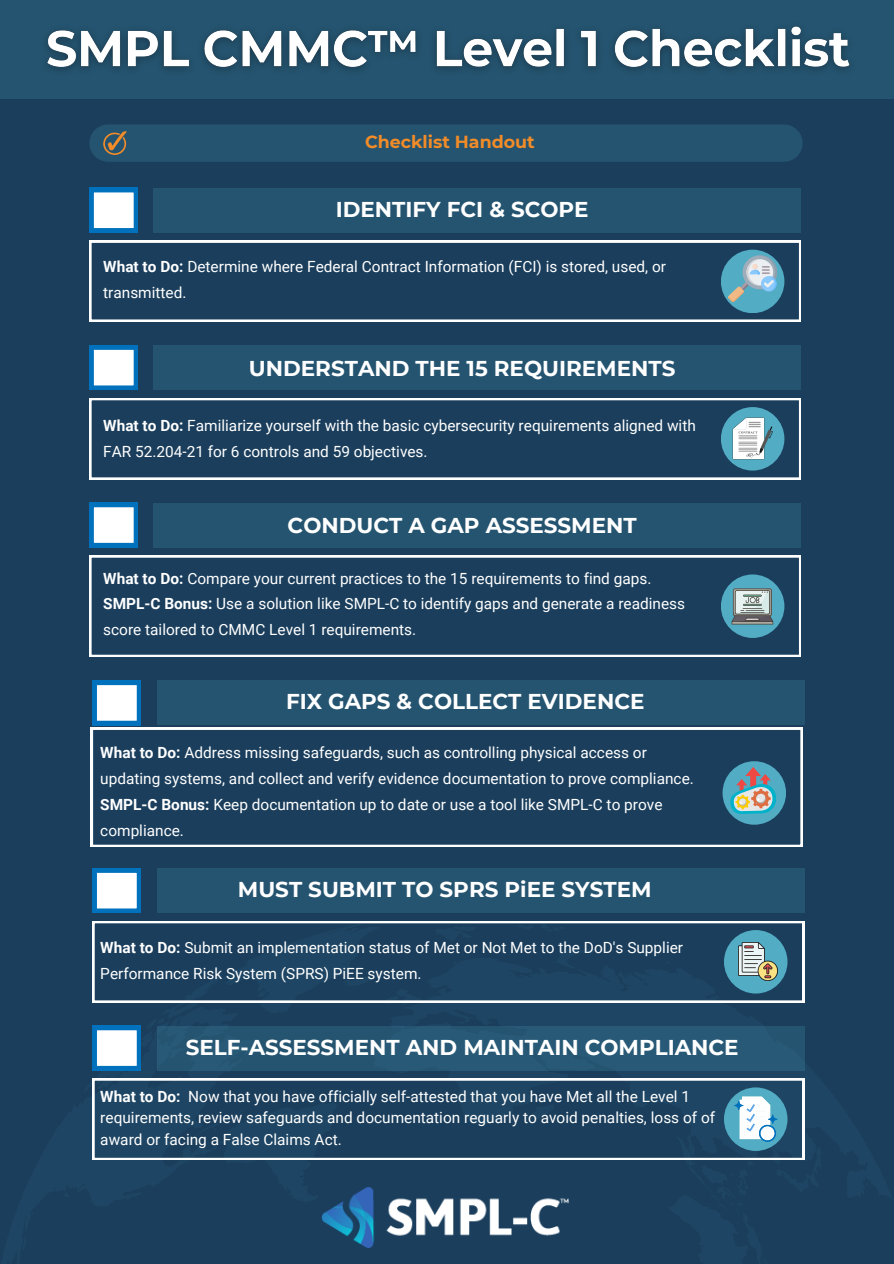
<style>
.page{position:relative;width:894px;height:1264px;background:#fff}
.page>*{position:absolute;margin:0;border:0;box-sizing:border-box;transform-origin:0 0}
.t1{font:700 21.45px "Montserrat";color:#fff}
.t2{font:700 17.4px "Montserrat";color:#f28c28}
.t3{font:15.45px/25.8px "Roboto";color:#fff}
.s1{font-weight:700}
</style>
<div class="page">
<div style="left:0;top:0;width:893px;height:1263px;background:#1a3e5c"></div>
<svg style="left:372px;top:957px;width:433px;height:243px"></svg>
<svg style="left:385px;top:1002px;width:36px;height:3px"></svg>
<div style="left:0;top:0;width:893px;height:98px;background:#255470"></div>
<svg style="left:89px;top:555px;width:711px;height:101px"></svg>
<div style="left:89px;top:124px;width:713px;height:38px;background:#255470;border-radius:19px"></div>
<svg style="left:103px;top:131px;width:24px;height:24px"></svg>
<svg style="left:89px;top:241px;width:711px;height:81px"></svg>
<div style="left:154px;top:188px;width:646px;height:44px;background:#255470"></div>
<svg style="left:89px;top:188px;width:49px;height:44px;background:#a7cee8"></svg>
<div style="left:720px;top:250px;width:64px;height:63px;background:#52acc4;border-radius:50%"></div>
<svg style="left:89px;top:398px;width:711px;height:81px"></svg>
<div style="left:154px;top:345px;width:646px;height:45px;background:#255470"></div>
<svg style="left:89px;top:345px;width:49px;height:45px;background:#a3cce7"></svg>
<div style="left:720px;top:407px;width:64px;height:63px;background:#52acc4;border-radius:50%"></div>
<img style="left:732px;top:417px;width:40px;height:43px">
<div style="left:154px;top:503px;width:646px;height:44px;background:#255470"></div>
<svg style="left:89px;top:503px;width:49px;height:44px;background:#a7cee8"></svg>
<div style="left:720px;top:574px;width:64px;height:64px;background:#52acc4;border-radius:50%"></div>
<svg style="left:731px;top:588px;width:42px;height:36px;background:#97a2a1"></svg>
<svg style="left:91px;top:727px;width:711px;height:120px"></svg>
<div style="left:157px;top:680px;width:647px;height:45px;background:#255470"></div>
<svg style="left:92px;top:680px;width:49px;height:45px;background:#a3cce7"></svg>
<div style="left:722px;top:761px;width:63px;height:63px;background:#52acc4;border-radius:50%"></div>
<svg style="left:92px;top:921px;width:711px;height:81px"></svg>
<div style="left:157px;top:868px;width:647px;height:45px;background:#255470"></div>
<svg style="left:92px;top:868px;width:49px;height:45px;background:#a3cce7"></svg>
<div style="left:723px;top:930px;width:64px;height:63px;background:#52acc4;border-radius:50%"></div>
<svg style="left:92px;top:1078px;width:711px;height:81px"></svg>
<div style="left:157px;top:1025px;width:647px;height:45px;background:#285a77"></div>
<svg style="left:92px;top:924px;width:287px;height:167px"></svg>
<div style="left:723px;top:1087px;width:64px;height:63px;background:#52acc4;border-radius:50%"></div>
<svg style="left:668px;top:1096px;width:153px;height:168px"></svg>
<svg style="left:727px;top:248px;width:56px;height:54px"></svg>
<svg style="left:728px;top:767px;width:55px;height:47px"></svg>
<img style="left:738px;top:943px;width:38px;height:37px">
<img style="left:321px;top:1186px;width:247px;height:61px">
<img style="left:46px;top:26px;width:804px;height:45px">
<p class="t2" style="left:365px;top:131px;width:171px">Checklist Handout</p>
<h4 class="t1" style="left:335px;top:196px;width:254px">IDENTIFY FCI &amp; SCOPE</h4>
<h2 class="t3" style="left:103px;top:254px;width:564px"><span class="s1">What to Do:</span> Determine where Federal Contract Information (FCI) is stored, used, or transmitted.</h2>
<p class="t1" style="left:249px;top:355px;width:428px">UNDERSTAND THE 15 REQUIREMENTS</p>
<p class="t3" style="left:103px;top:413px;width:594px"><span class="s1">What to Do:</span> Familiarize yourself with the basic cybersecurity requirements aligned with<br>FAR 52.204-21 for 6 controls and 59 objectives.</p>
<p class="t1" style="left:287px;top:512px;width:350px">CONDUCT A GAP ASSESSMENT</p>
<h2 class="t3" style="left:103px;top:565px;width:549px"><span class="s1">What to Do:</span> Compare your current practices to the 15 requirements to find gaps.</h2>
<p class="t3" style="left:103px;top:591px;width:583px"><span class="s1">SMPL-C Bonus:</span> Use a solution like SMPL-C to identify gaps and generate a readiness score tailored to CMMC Level 1 requirements.</p>
<h2 class="t1" style="left:286px;top:688px;width:360px">FIX GAPS &amp; COLLECT EVIDENCE</h2>
<p class="t3" style="left:100px;top:740px;width:595px"><span class="s1">What to Do:</span> Address missing safeguards, such as controlling physical access or updating systems, and collect and verify evidence documentation to prove compliance.</p>
<p class="t3" style="left:100px;top:791px;width:563px"><span class="s1">SMPL-C Bonus:</span> Keep documentation up to date or use a tool like SMPL-C to prove compliance.</p>
<p class="t1" style="left:238px;top:876px;width:415px">MUST SUBMIT TO SPRS PiEE SYSTEM</p>
<h2 class="t3" style="left:100px;top:934px;width:584px"><span class="s1">What to Do:</span> Submit an implementation status of Met or Not Met to the DoD's Supplier<br>Performance Risk System (SPRS) PiEE system.</h2>
<p class="t1" style="left:186px;top:1034px;width:554px">SELF-ASSESSMENT AND MAINTAIN COMPLIANCE</p>
<p class="t3" style="left:100px;top:1085px;width:616px;line-height:21.3px"><span class="s1">What to Do:</span> Now that you have officially self-attested that you have Met all the Level 1 requirements, review safeguards and documentation reguarly to avoid penalties, loss of of award or facing a False Claims Act.</p>
</div>
